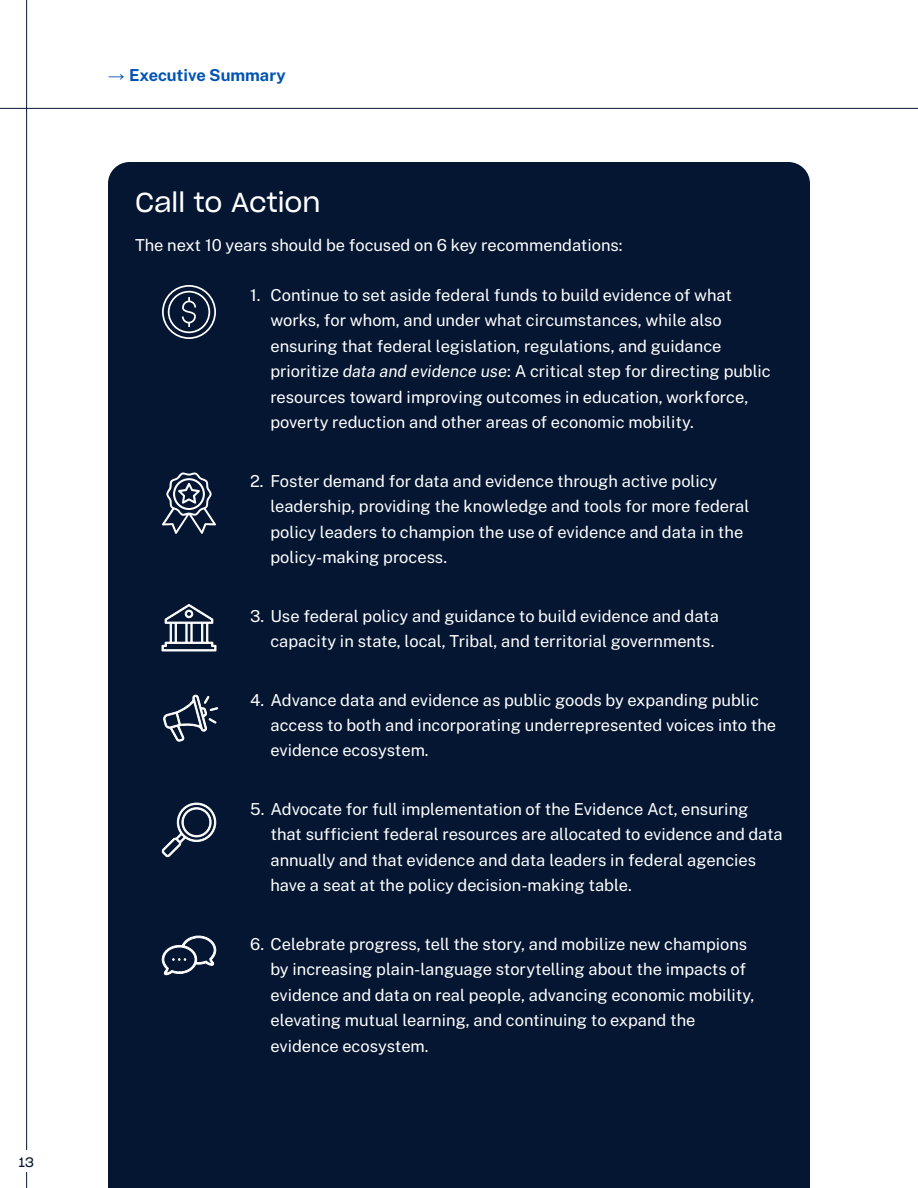
<style>
.page{position:relative;width:918px;height:1188px;background:#fff}
.page>*{position:absolute;margin:0;border:0;box-sizing:border-box;transform-origin:0 0}
.t1{font:27px "Sharp Grotesk Book 20";color:#fff}
.t2{font:16.5px/25.5px "Public Sans";color:#fff}
.t3{font:700 16.5px "Public Sans";color:#0053b4}
.t4{font:13.5px "Sharp Grotesk Book 20";color:#051632}
.s1{font-family:"Arial"}
.s2{font-style:italic}
</style>
<div class="page">
<hr style="left:0;top:108px;width:918px;height:1px;background:#051632">
<hr style="left:26px;top:0;width:1px;height:1188px;background:#051632">
<div style="left:0;top:1150px;width:53px;height:22px;background:#fff"></div>
<div style="left:108px;top:162px;width:702px;height:1026px;background:#051632"></div>
<svg style="left:162px;top:936px;width:54px;height:39px"></svg>
<svg style="left:162px;top:285px;width:54px;height:54px;background:#39465d"></svg>
<svg style="left:162px;top:604px;width:54px;height:47px"></svg>
<svg style="left:161px;top:803px;width:55px;height:54px;background:#38455b"></svg>
<svg style="left:163px;top:695px;width:55px;height:47px;background:#39465c"></svg>
<svg style="left:162px;top:472px;width:54px;height:62px;background:#424f64"></svg>
<p class="t4" style="left:19px;top:1151px;width:17px">13</p>
<p class="t3" style="left:108px;top:63px;width:179px"><span class="s1">→</span> Executive Summary</p>
<h1 class="t1" style="left:135px;top:181px;width:187px">Call to Action</h1>
<p class="t2" style="left:135px;top:231px;width:489px">The next 10 years should be focused on 6 key recommendations:</p>
<p class="t2" style="left:270px;top:281px;width:502px;text-indent:-20px">1. Continue to set aside federal funds to build evidence of what works, for whom, and under what circumstances, while also ensuring that federal legislation, regulations, and guidance prioritize <span class="s2">data and evidence use</span>: A critical step for directing public resources toward improving outcomes in education, workforce, poverty reduction and other areas of economic mobility.</p>
<p class="t2" style="left:270px;top:467px;width:481px;text-indent:-20px">2. Foster demand for data and evidence through active policy leadership, providing the knowledge and tools for more federal policy leaders to champion the use of evidence and data in the policy-making process.</p>
<p class="t2" style="left:250px;top:602px;width:470px;text-align:right">3. Use federal policy and guidance to build evidence and data capacity in state, local, Tribal, and territorial governments.</p>
<p class="t2" style="left:270px;top:686px;width:507px;text-indent:-20px">4. Advance data and evidence as public goods by expanding public access to both and incorporating underrepresented voices into the evidence ecosystem.</p>
<p class="t2" style="left:270px;top:795px;width:514px;text-indent:-20px">5. Advocate for full implementation of the Evidence Act, ensuring that sufficient federal resources are allocated to evidence and data annually and that evidence and data leaders in federal agencies have a seat at the policy decision-making table.</p>
<p class="t2" style="left:270px;top:930px;width:486px;text-indent:-20px">6. Celebrate progress, tell the story, and mobilize new champions by increasing plain-language storytelling about the impacts of evidence and data on real people, advancing economic mobility, elevating mutual learning, and continuing to expand the evidence ecosystem.</p>
</div>
